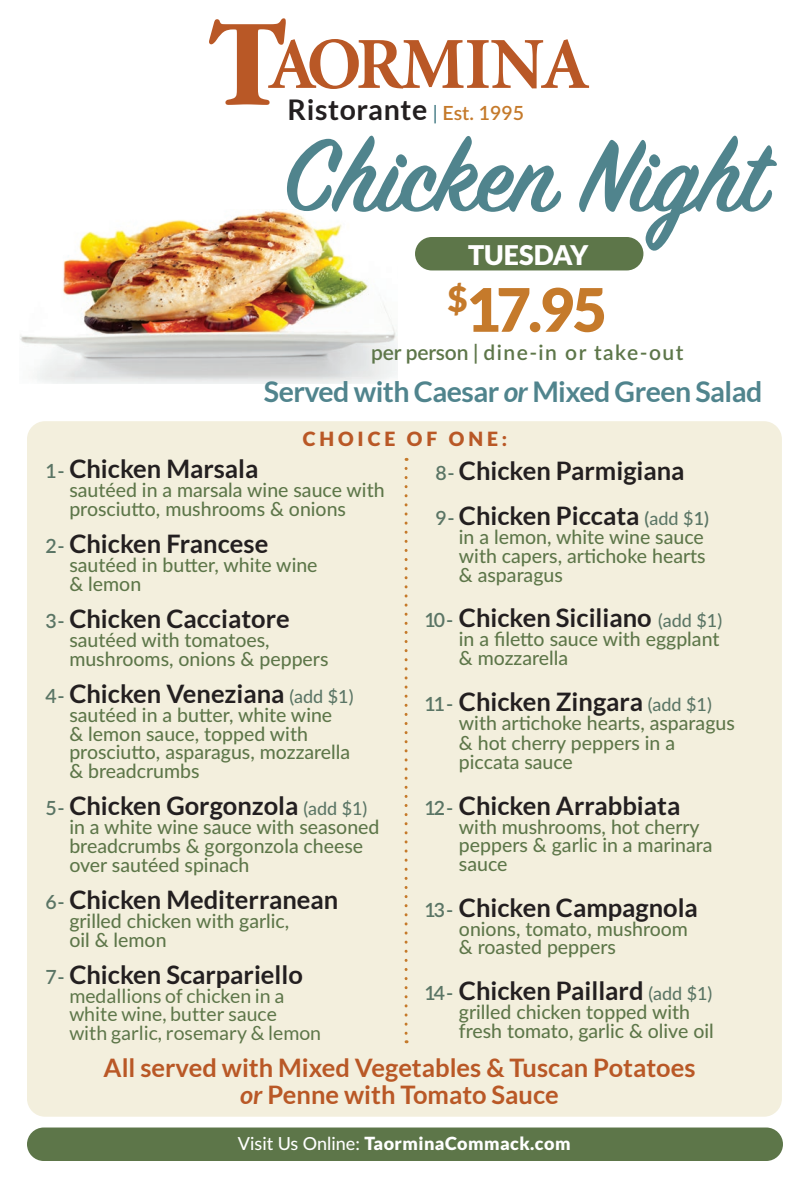
<style>
.page{position:relative;width:810px;height:1188px;background:#fff}
.page>*{position:absolute;margin:0;border:0;box-sizing:border-box;transform-origin:0 0}
.t1{font:900 127.5px "Garamond Black S Si";color:#b95826}
.t2{font:600 112.5px "Sign Painter House Script";color:#50848d}
.t3{font:700 73.5px "Minion";letter-spacing:-.035em;color:#b95826}
.t4{font:900 60px "Lato";color:#c57a2b}
.t5{font:700 28.5px "Lato";letter-spacing:-.02em;color:#50848d}
.t6{font:700 28.5px "Lato";letter-spacing:.02em;color:#231f20}
.t7{font:900 27px "Lato";color:#fff}
.t8{font:700 25.5px/45.8px "Lato";color:#231f20}
.t9{font:700 25.5px/27px "Lato";color:#b95826;text-align:center}
.t10{font:600 21px "Lato";letter-spacing:.07em;color:#5d7649}
.t11{font:500 19.5px/18.8px "Lato";color:#5d7649}
.t12{font:19.5px/18.8px "Lato";color:#5d7649}
.t13{font:900 19.5px "Lato";letter-spacing:.2em;color:#b95826}
.t14{font:900 18px "Lato";letter-spacing:.025em;color:#fff}
.s1{font-weight:600;font-size:19.5px;color:#50848d}
.s2{font-weight:600;font-size:19.5px;color:#c57a2b}
.s3{font-style:italic}
.s4{font-weight:600;font-size:19.5px;color:#5a7565}
.s5{font-weight:500;font-size:18px;color:#5a7565}
.s6{font-weight:600;font-size:18px;color:#5a7565}
.s7{font-weight:500}
</style>
<div class="page">
<img style="left:20px;top:210px;width:377px;height:173px">
<div style="left:27px;top:1128px;width:756px;height:33px;background:#5d7649;border-radius:17px"></div>
<div style="left:27px;top:421px;width:755px;height:696px;background:#f3efdd;border-radius:18px"></div>
<svg style="left:405px;top:468px;width:3px;height:575px"></svg>
<div style="left:415px;top:237px;width:228px;height:33px;background:#5d7649;border-radius:17px"></div>
<h1 class="t1" style="left:210px;top:-8px;width:78px">T</h1>
<h3 class="t3" style="left:268px;top:27px;width:322px">AORMINA</h3>
<h3 class="t6" style="left:288px;top:93px;width:238px">Ristorante <span class="s1">|</span> <span class="s2">Est. 1995</span></h3>
<h2 class="t2" style="left:284px;top:109px;width:483px">Chicken Night</h2>
<h3 class="t4" style="left:447px;top:275px;width:161px"><sup>$</sup>17.95</h3>
<p class="t10" style="left:371px;top:337px;width:314px">per person | dine-in or take-out</p>
<h3 class="t5" style="left:264px;top:376px;width:500px">Served with Caesar <span class="s3">or</span> Mixed Green Salad</h3>
<h3 class="t7" style="left:468px;top:239px;width:122px">TUESDAY</h3>
<p class="t13" style="left:303px;top:427px;width:206px">CHOICE OF ONE:</p>
<h3 class="t8" style="left:45px;top:446px;width:215px"><span class="s4">1 -</span> Chicken Marsala</h3>
<p class="t11" style="left:69px;top:480px;width:317px">sautéed in a marsala wine sauce with prosciutto, mushrooms &amp; onions</p>
<h3 class="t8" style="left:45px;top:521px;width:224px"><span class="s4">2 -</span> Chicken Francese</h3>
<p class="t11" style="left:69px;top:555px;width:250px">sautéed in butter, white wine &amp; lemon</p>
<h3 class="t8" style="left:45px;top:596px;width:246px"><span class="s4">3 -</span> Chicken Cacciatore</h3>
<p class="t11" style="left:69px;top:630px;width:261px">sautéed with tomatoes, mushrooms, onions &amp; peppers</p>
<h3 class="t8" style="left:45px;top:671px;width:310px"><span class="s4">4 -</span> Chicken Veneziana <span class="s5">(add $1)</span></h3>
<p class="t11" style="left:69px;top:705px;width:282px">sautéed in a butter, white wine &amp; lemon sauce, topped with prosciutto, asparagus, mozzarella &amp; breadcrumbs</p>
<h3 class="t8" style="left:45px;top:783px;width:324px"><span class="s4">5 -</span> Chicken Gorgonzola <span class="s5">(add $1)</span></h3>
<p class="t11" style="left:69px;top:817px;width:312px">in a white wine sauce with seasoned breadcrumbs &amp; gorgonzola cheese over sautéed spinach</p>
<h3 class="t8" style="left:45px;top:877px;width:295px"><span class="s4">6 -</span> Chicken Mediterranean</h3>
<p class="t11" style="left:69px;top:911px;width:222px">grilled chicken with garlic, oil &amp; lemon</p>
<h3 class="t8" style="left:45px;top:951px;width:259px"><span class="s4">7 -</span> Chicken Scarpariello</h3>
<p class="t12" style="left:69px;top:986px;width:253px">medallions of chicken in a white wine, butter sauce<br>with garlic, rosemary &amp; lemon</p>
<h3 class="t8" style="left:435px;top:447px;width:275px"><span class="s4">8 -</span> Chicken Parmigiana<br><span class="s4">9 -</span> Chicken Piccata <span class="s6">(</span><span class="s5">add $</span><span class="s6">1)</span></h3>
<p class="t11" style="left:459px;top:527px;width:248px;text-align:justify">in a lemon, white wine sauce with capers, artichoke hearts &amp; asparagus</p>
<h3 class="t8" style="left:424px;top:595px;width:299px"><span class="s4">10 -</span> Chicken Siciliano <span class="s5">(add $1)</span></h3>
<p class="t11" style="left:459px;top:629px;width:262px">in a filetto sauce with eggplant &amp; mozzarella</p>
<h3 class="t8" style="left:424px;top:678px;width:289px"><span class="s4">11 -</span> Chicken Zingara <span class="s5">(add $1)</span></h3>
<p class="t11" style="left:459px;top:713px;width:277px;line-height:19.5px">with artichoke hearts, asparagus &amp; hot cherry peppers in a piccata sauce</p>
<h3 class="t8" style="left:424px;top:782px;width:257px"><span class="s4">12 -</span> Chicken Arrabbiata</h3>
<p class="t11" style="left:459px;top:816px;width:255px">with mushrooms, hot cherry peppers &amp; garlic in a marinara sauce</p>
<h3 class="t8" style="left:424px;top:884px;width:275px"><span class="s4">13 -</span> Chicken Campagnola</h3>
<p class="t11" style="left:459px;top:918px;width:231px">onions, tomato, mushroom &amp; roasted peppers</p>
<h3 class="t8" style="left:424px;top:968px;width:290px"><span class="s4">14 -</span> Chicken Paillard <span class="s5">(add $1)</span></h3>
<p class="t11" style="left:459px;top:1002px;width:256px">grilled chicken topped with fresh tomato, garlic &amp; olive oil</p>
<h3 class="t9" style="left:104px;top:1054px;width:593px">All served with Mixed Vegetables &amp; Tuscan Potatoes <span class="s3">or</span> Penne with Tomato Sauce</h3>
<p class="t14" style="left:238px;top:1133px;width:334px"><span class="s7">Visit Us Online:</span> TaorminaCommack.com</p>
</div>
